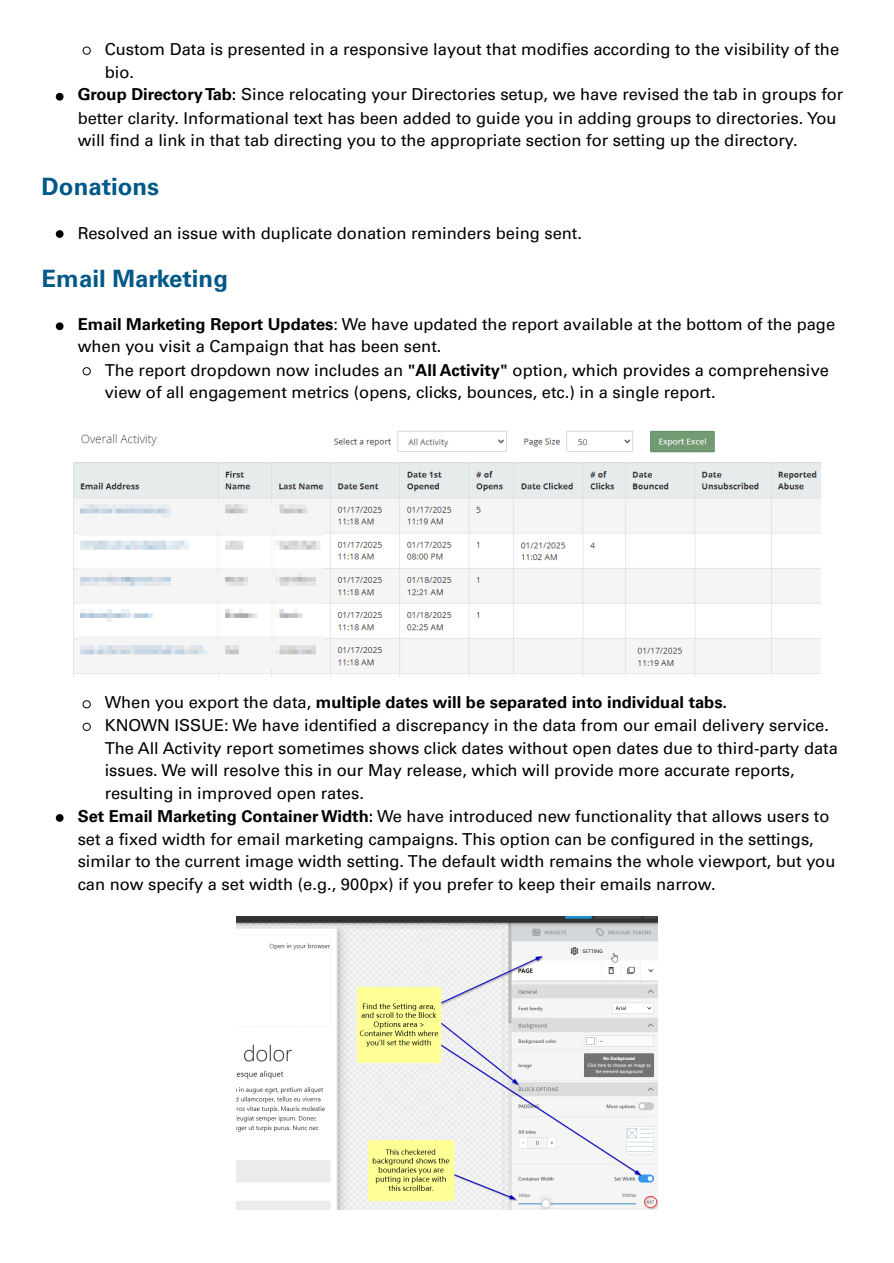
<style>
.page{position:relative;width:894px;height:1263px;background:#fff}
.page>*{position:absolute;margin:0;border:0;box-sizing:border-box;transform-origin:0 0}
.t1{font:700 24px "Univers LT Pro 65";color:#005987}
.t2{font:16.5px/22.5px "Univers LT Pro 55 Roman";color:#000}
.t3{font:700 16.5px "Univers LT Pro 65";color:#000}
.s1{font-family:"Univers LT Pro 65";font-weight:700}
.s2{font-family:"Univers LT Pro 55 Roman";font-weight:400}
</style>
<div class="page">
<svg style="left:82px;top:46px;width:9px;height:9px"></svg>
<svg style="left:56px;top:93px;width:7px;height:8px"></svg>
<svg style="left:56px;top:230px;width:7px;height:8px"></svg>
<svg style="left:56px;top:322px;width:7px;height:8px"></svg>
<svg style="left:82px;top:367px;width:9px;height:9px"></svg>
<svg style="left:82px;top:700px;width:9px;height:9px"></svg>
<svg style="left:82px;top:722px;width:9px;height:9px"></svg>
<svg style="left:56px;top:814px;width:7px;height:8px"></svg>
<img style="left:73px;top:430px;width:747px;height:246px">
<img style="left:236px;top:917px;width:421px;height:292px">
<p class="t2" style="left:105px;top:40px;width:735px">Custom Data is presented in a responsive layout that modifies according to the visibility of the bio.</p>
<p class="t2" style="left:78px;top:85px;width:767px;line-height:23.1px"><span class="s1">Group DirectoryTab:</span> Since relocating your Directories setup, we have revised the tab in groups for better clarity. Informational text has been added to guide you in adding groups to directories. You will fi nd a link in that tab directing you to the appropriate section for setting up the directory.</p>
<h1 class="t1" style="left:42px;top:177px;width:119px">Donations</h1>
<p class="t2" style="left:78px;top:224px;width:505px">Resolved an issue with duplicate donation reminders being sent.</p>
<h1 class="t1" style="left:42px;top:269px;width:188px">Email Marketing</h1>
<p class="t2" style="left:78px;top:315px;width:758px"><span class="s1">Email Marketing Report Updates</span>: We have updated the report available at the bottom of the page when you visit a Campaign that has been sent.</p>
<p class="t2" style="left:105px;top:361px;width:725px">The report dropdown now includes an <span class="s1">"All Activity"</span> option, which provides a comprehensive view of all engagement metrics (opens, clicks, bounces, etc.) in a single report.</p>
<p class="t3" style="left:105px;top:696px;width:624px"><span class="s2">When you export the data,</span> multiple dates will be separated into individual tabs.</p>
<p class="t2" style="left:105px;top:716px;width:734px">KNOWN ISSUE: We have identified a discrepancy in the data from our email delivery service.<br>The All Activity report sometimes shows click dates without open dates due to third-party data issues. We will resolve this in our May release, which will provide more accurate reports, resulting in improved open rates.</p>
<p class="t2" style="left:78px;top:807px;width:759px"><span class="s1">Set Email Marketing ContainerWidth:</span> We have introduced new functionality that allows users to set a fixed width for email marketing campaigns. This option can be configured in the settings, similar to the current image width setting. The default width remains the whole viewport, but you can now specify a set width (e.g., 900px) if you prefer to keep their emails narrow.</p>
</div>
